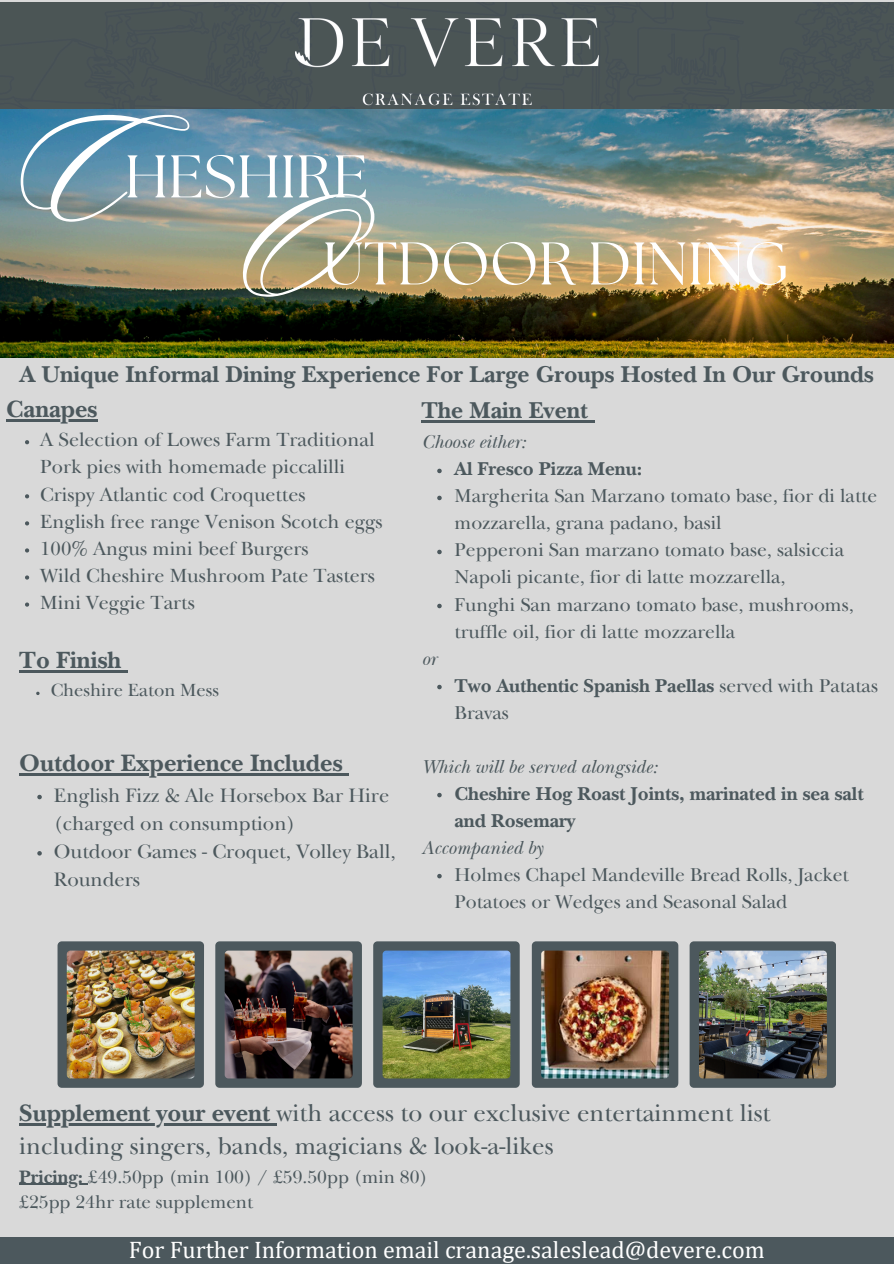
<style>
.page{position:relative;width:894px;height:1264px;background:#fff}
.page>*{position:absolute;margin:0;border:0;box-sizing:border-box;transform-origin:0 0}
.t1{font:155.25px "Sloop Script Pro";color:#fff}
.t2{font:144.3px "Sloop Script Pro";color:#fff}
.t3{font:60px "The Seasons";color:#fff}
.t4{font:24.9px/33.8px "New Baskerville ITC Pro";color:#4c585d}
.t5{font:700 24.9px "New Baskerville ITC Pro";color:#4c585d}
.t6{font:700 24.6px "New Baskerville ITC Pro";color:#4c585d}
.t7{font:700 24px "New Baskerville ITC Pro";color:#4c585d}
.t8{font:24px "Cambria";color:#fff}
.t9{font:20.4px/28.2px "New Baskerville ITC Pro";color:#4c585d}
.t10{font:19.95px/27px "New Baskerville ITC Pro";color:#4c585d}
.t11{font:19.5px/27px "New Baskerville ITC Pro";color:#4c585d}
.t12{font:700 19.5px/27px "New Baskerville ITC Pro";color:#4c585d}
.t13{font:italic 19.5px "New Baskerville ITC Pro";color:#4c585d}
.t14{font:18.9px/25.8px "New Baskerville ITC Pro";color:#4c585d}
.t15{font:18.45px "New Baskerville ITC Pro";color:#4c585d}
.s1{font-weight:400}
.s2{font-weight:700}
</style>
<div class="page">
<div style="left:0;top:0;width:893px;height:1263px;background:#d9d9d9"></div>
<img style="left:0;top:3px;width:893px;height:354px">
<div style="left:0;top:1237px;width:893px;height:26px;background:#4c585d"></div>
<img style="left:375px;top:196px;width:143px;height:42px">
<hr style="left:19px;top:773px;width:323px;height:2px;background:#4c585d">
<svg style="left:342px;top:773px;width:7px;height:2px"></svg>
<svg style="left:37px;top:794px;width:5px;height:5px"></svg>
<svg style="left:37px;top:851px;width:5px;height:4px"></svg>
<svg style="left:57px;top:941px;width:778px;height:146px;fill:#4c585d"></svg>
<img style="left:67px;top:950px;width:128px;height:128px;border-radius:4px">
<img style="left:225px;top:950px;width:127px;height:128px;border-radius:4px">
<img style="left:382px;top:950px;width:128px;height:128px;border-radius:4px">
<img style="left:541px;top:950px;width:128px;height:128px;border-radius:4px">
<img style="left:698px;top:950px;width:128px;height:128px;border-radius:4px">
<hr style="left:421px;top:420px;width:166px;height:2px;background:#4c585d">
<svg style="left:587px;top:420px;width:7px;height:2px"></svg>
<svg style="left:437px;top:468px;width:4px;height:5px"></svg>
<svg style="left:437px;top:495px;width:4px;height:5px"></svg>
<svg style="left:437px;top:549px;width:4px;height:5px"></svg>
<svg style="left:437px;top:603px;width:4px;height:5px"></svg>
<svg style="left:437px;top:684px;width:4px;height:5px"></svg>
<svg style="left:437px;top:792px;width:4px;height:5px"></svg>
<svg style="left:437px;top:873px;width:4px;height:5px"></svg>
<hr style="left:6px;top:419px;width:91px;height:2px;background:#4c585d">
<svg style="left:25px;top:440px;width:4px;height:4px"></svg>
<svg style="left:25px;top:494px;width:4px;height:4px"></svg>
<svg style="left:25px;top:521px;width:4px;height:4px"></svg>
<svg style="left:25px;top:548px;width:4px;height:4px"></svg>
<svg style="left:25px;top:575px;width:4px;height:4px"></svg>
<svg style="left:25px;top:602px;width:4px;height:4px"></svg>
<hr style="left:19px;top:670px;width:102px;height:2px;background:#4c585d">
<svg style="left:121px;top:670px;width:7px;height:2px"></svg>
<svg style="left:36px;top:691px;width:4px;height:4px"></svg>
<hr style="left:19px;top:1122px;width:257px;height:3px;background:#4c585d">
<hr style="left:19px;top:1183px;width:69px;height:1px;background:#4c585d">
<p class="t1" style="left:16px;top:88px;width:110px">C</p>
<p class="t3" style="left:124px;top:149px;width:245px">HESHIRE</p>
<p class="t2" style="left:235px;top:171px;width:114px">O</p>
<p class="t3" style="left:323px;top:236px;width:467px">UTDOOR DINING</p>
<p class="t7" style="left:20px;top:366px;width:855px">A Unique Informal Dining Experience For Large Groups Hosted In Our Grounds</p>
<p class="t6" style="left:6px;top:400px;width:93px">Canapes</p>
<p class="t10" style="left:40px;top:429px;width:336px">A Selection of Lowes Farm Traditional<br>Pork pies with homemade piccalilli</p>
<h2 class="t10" style="left:40px;top:483px;width:267px">Crispy Atlantic cod Croquettes</h2>
<p class="t10" style="left:40px;top:510px;width:344px">English free range Venison Scotch eggs</p>
<h2 class="t10" style="left:40px;top:537px;width:270px">100% Angus mini beef Burgers</h2>
<p class="t10" style="left:40px;top:564px;width:336px">Wild Cheshire Mushroom Pate Tasters</p>
<p class="t10" style="left:40px;top:592px;width:156px">Mini Veggie Tarts</p>
<p class="t6" style="left:19px;top:651px;width:103px">To Finish</p>
<p class="t15" style="left:51px;top:683px;width:170px">Cheshire Eaton Mess</p>
<p class="t7" style="left:421px;top:402px;width:168px">The Main Event</p>
<p class="t13" style="left:421px;top:435px;width:106px">Choose either:</p>
<p class="t12" style="left:454px;top:458px;width:189px">Al Fresco Pizza Menu:</p>
<p class="t11" style="left:454px;top:485px;width:424px">Margherita San Marzano tomato base, fior di latte mozzarella, grana padano, basil</p>
<p class="t11" style="left:454px;top:539px;width:391px">Pepperoni San marzano tomato base, salsiccia<br>Napoli picante, fior di latte mozzarella,</p>
<p class="t11" style="left:454px;top:593px;width:400px">Funghi San marzano tomato base, mushrooms, truffle oil, fior di latte mozzarella</p>
<p class="t13" style="left:421px;top:651px;width:17px">or</p>
<p class="t12" style="left:454px;top:674px;width:425px">Two Authentic Spanish Paellas <span class="s1">served with Patatas<br>Bravas</span></p>
<p class="t5" style="left:19px;top:754px;width:325px">Outdoor Experience Includes</p>
<p class="t9" style="left:54px;top:784px;width:337px">English Fizz &amp; Ale Horsebox Bar Hire (charged on consumption)</p>
<h1 class="t9" style="left:54px;top:840px;width:343px">Outdoor Games - Croquet, Volley Ball,<br>Rounders</h1>
<p class="t13" style="left:421px;top:759px;width:238px">Which will be served alongside:</p>
<p class="t12" style="left:454px;top:782px;width:410px">Cheshire Hog Roast Joints, marinated in sea salt and Rosemary</p>
<p class="t13" style="left:421px;top:840px;width:123px">Accompanied by</p>
<p class="t11" style="left:454px;top:863px;width:395px">Holmes Chapel Mandeville Bread Rolls, Jacket<br>Potatoes or Wedges and Seasonal Salad</p>
<p class="t4" style="left:19px;top:1099px;width:752px"><span class="s2">Supplement your event</span> with access to our exclusive entertainment list including singers, bands, magicians &amp; look-a-likes</p>
<p class="t14" style="left:19px;top:1166px;width:410px"><span class="s2">Pricing:</span> £49.50pp (min 100) / £59.50pp (min 80) £25pp 24hr rate supplement</p>
<h3 class="t8" style="left:129px;top:1235px;width:637px">For Further Information email cranage.saleslead@devere.com</h3>
</div>
